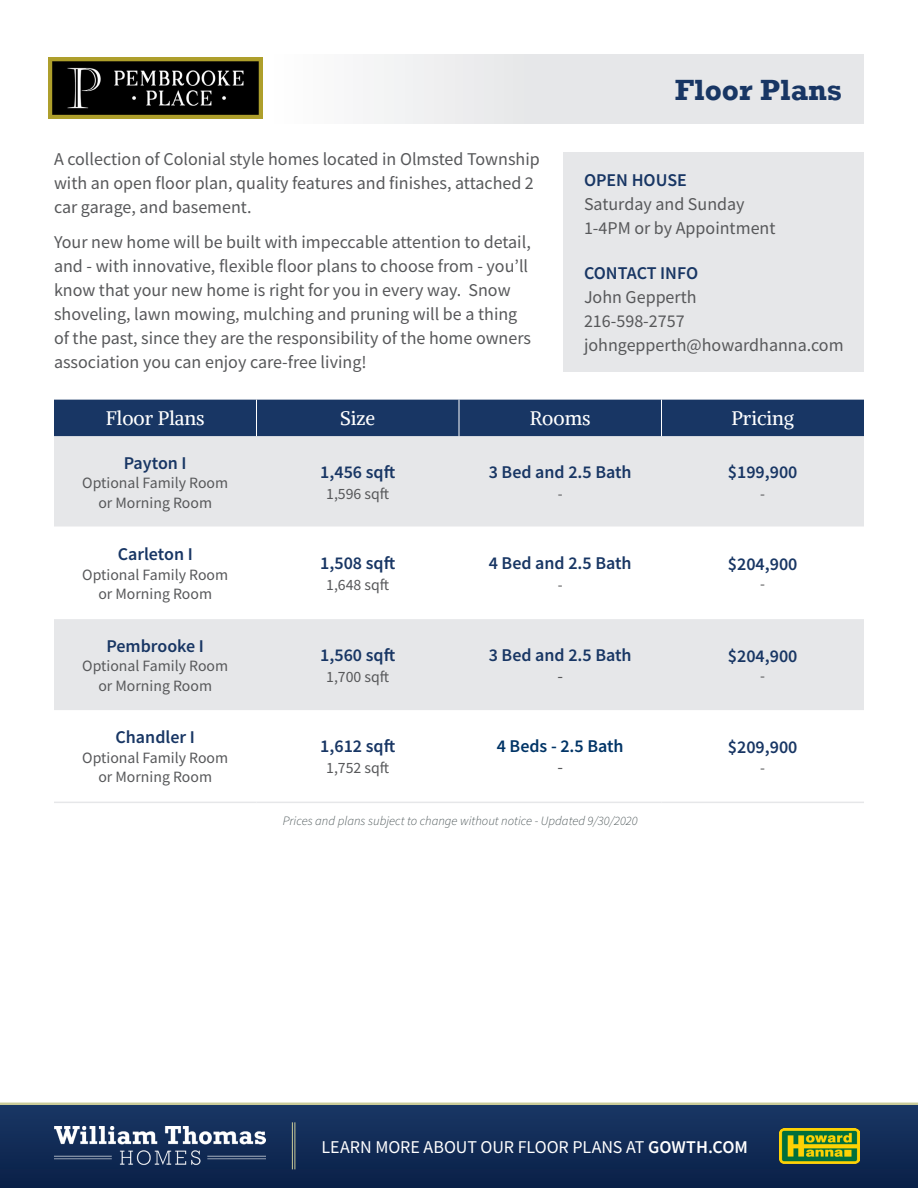
<style>
.page{position:relative;width:918px;height:1188px;background:#fff}
.page>*{position:absolute;margin:0;border:0;box-sizing:border-box;transform-origin:0 0}
.t1{font:700 30px "Rockwell";color:#183664}
.t2{font:19.5px "Alike";color:#fff}
.t3{font:18px/24px "Source Sans Pro";color:#57585a}
.t4{font:600 18px/21px "Source Sans Pro";color:#183664;text-align:center}
.t5{font:18px "Source Sans Pro";letter-spacing:-.005em;color:#fff}
.t6{font:600 18px "Source Sans Pro";color:#003466}
.t7{font:15.75px "Source Sans Pro";color:#57585a}
.t8{font:italic 300 12.75px "Source Sans Pro";color:#4f595b}
.s1{font-weight:400;color:#57585a}
.s2{font-weight:600}
</style>
<div class="page">
<div style="left:564px;top:152px;width:300px;height:220px;background:#e6e7e9"></div>
<hr style="left:0;top:1103px;width:918px;height:3px;background:#cacb99">
<div style="left:0;top:1106px;width:918px;height:82px;background:linear-gradient(to bottom,#1a3765,#092048)"></div>
<img style="left:54px;top:1127px;width:212px;height:40px">
<hr style="left:295px;top:1122px;width:1px;height:47px;background:#cacb99">
<hr style="left:292px;top:1122px;width:1px;height:47px;background:#cacb99">
<div style="left:54px;top:400px;width:810px;height:36px;background:#183664"></div>
<svg style="left:54px;top:436px;width:810px;height:274px;fill:#e6e7e9"></svg>
<hr style="left:256px;top:400px;width:1px;height:36px;background:#fff">
<hr style="left:459px;top:400px;width:1px;height:36px;background:#fff">
<hr style="left:661px;top:400px;width:1px;height:36px;background:#fff">
<hr style="left:54px;top:802px;width:202px;height:1px;background:#e6e7e9">
<hr style="left:256px;top:802px;width:203px;height:1px;background:#e6e7e9">
<hr style="left:459px;top:802px;width:203px;height:1px;background:#e6e7e9">
<hr style="left:662px;top:802px;width:202px;height:1px;background:#e6e7e9">
<div style="left:254px;top:54px;width:610px;height:69px;background:linear-gradient(to right,#f7f7f6,#e0e1e5)"></div>
<img style="left:48px;top:57px;width:214px;height:62px">
<img style="left:780px;top:1128px;width:80px;height:35px">
<p class="t3" style="left:54px;top:147px;width:487px">A collection of Colonial style homes located in Olmsted Township with an open floor plan, quality features and finishes, attached 2 car garage, and basement.</p>
<p class="t3" style="left:54px;top:230px;width:479px">Your new home will be built with impeccable attention to detail, and - with innovative, flexible floor plans to choose from - you’ll know that your new home is right for you in every way. Snow shoveling, lawn mowing, mulching and pruning will be a thing of the past, since they are the responsibility of the home owners association you can enjoy care-free living!</p>
<p class="t1" style="left:675px;top:72px;width:169px">Floor Plans</p>
<p class="t4" style="left:584px;top:169px;width:104px">OPEN HOUSE</p>
<p class="t3" style="left:584px;top:192px;width:162px">Saturday and Sunday</p>
<p class="t3" style="left:584px;top:216px;width:193px">1-4PM or by Appointment</p>
<p class="t4" style="left:584px;top:262px;width:116px">CONTACT INFO</p>
<p class="t3" style="left:584px;top:285px;width:114px">John Gepperth</p>
<p class="t3" style="left:584px;top:309px;width:102px">216-598-2757</p>
<p class="t3" style="left:584px;top:333px;width:261px">johngepperth@howardhanna.com</p>
<p class="t2" style="left:106px;top:406px;width:100px">Floor Plans</p>
<p class="t2" style="left:340px;top:406px;width:37px">Size</p>
<p class="t2" style="left:530px;top:406px;width:62px">Rooms</p>
<p class="t2" style="left:731px;top:406px;width:64px">Pricing</p>
<p class="t4" style="left:124px;top:452px;width:64px">Payton I</p>
<p class="t7" style="left:82px;top:473px;width:147px">Optional Family Room</p>
<p class="t7" style="left:98px;top:492px;width:115px">or Morning Room</p>
<p class="t4" style="left:728px;top:461px;width:71px">$199,900</p>
<p class="t7" style="left:760px;top:483px;width:6px">-</p>
<p class="t4" style="left:320px;top:461px;width:76px">1,456 sqft</p>
<p class="t7" style="left:326px;top:483px;width:65px">1,596 sqft</p>
<p class="t4" style="left:489px;top:461px;width:144px">3 Bed and 2.5 Bath</p>
<p class="t7" style="left:558px;top:483px;width:6px">-</p>
<p class="t4" style="left:118px;top:543px;width:77px">Carleton I</p>
<p class="t7" style="left:82px;top:564px;width:147px">Optional Family Room</p>
<p class="t7" style="left:98px;top:584px;width:115px">or Morning Room</p>
<p class="t4" style="left:106px;top:635px;width:99px">Pembrooke I</p>
<p class="t7" style="left:82px;top:656px;width:147px">Optional Family Room</p>
<p class="t7" style="left:98px;top:676px;width:115px">or Morning Room</p>
<p class="t4" style="left:116px;top:727px;width:81px">Chandler I</p>
<p class="t7" style="left:82px;top:748px;width:147px">Optional Family Room</p>
<p class="t7" style="left:98px;top:767px;width:115px">or Morning Room</p>
<p class="t4" style="left:320px;top:552px;width:76px">1,508 sqft</p>
<p class="t7" style="left:326px;top:575px;width:65px">1,648 sqft</p>
<p class="t4" style="left:489px;top:552px;width:144px">4 Bed and 2.5 Bath</p>
<p class="t7" style="left:558px;top:575px;width:6px">-</p>
<p class="t4" style="left:728px;top:553px;width:71px">$204,900</p>
<p class="t7" style="left:760px;top:574px;width:6px">-</p>
<p class="t4" style="left:320px;top:644px;width:76px">1,560 sqft</p>
<p class="t7" style="left:326px;top:667px;width:65px">1,700 sqft</p>
<p class="t4" style="left:489px;top:644px;width:144px">3 Bed and 2.5 Bath <span class="s1">-</span></p>
<p class="t4" style="left:728px;top:645px;width:71px">$204,900</p>
<p class="t7" style="left:760px;top:666px;width:6px">-</p>
<p class="t4" style="left:320px;top:736px;width:76px">1,612 sqft</p>
<p class="t7" style="left:326px;top:758px;width:65px">1,752 sqft</p>
<p class="t6" style="left:497px;top:735px;width:128px">4 Beds - 2.5 Bath</p>
<p class="t3" style="left:557px;top:755px;width:7px">-</p>
<p class="t4" style="left:728px;top:737px;width:71px">$209,900</p>
<p class="t7" style="left:760px;top:757px;width:6px">-</p>
<p class="t8" style="left:283px;top:813px;width:356px">Prices and plans subject to change without notice - Updated 9/30/2020</p>
<p class="t5" style="left:322px;top:1135px;width:428px">LEARN MORE ABOUT OUR FLOOR PLANS AT <span class="s2">GOWTH.COM</span></p>
</div>
